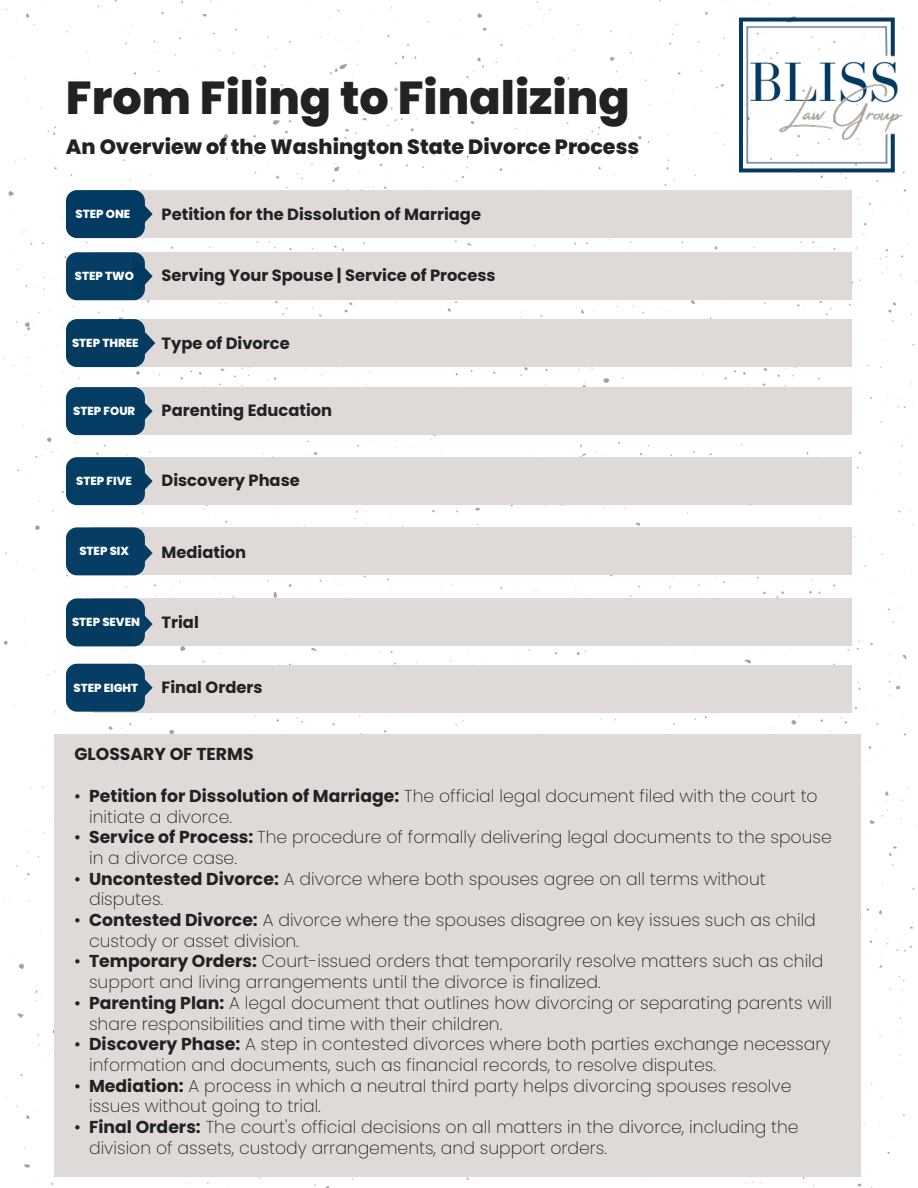
<style>
.page{position:relative;width:918px;height:1188px;background:#fff}
.page>*{position:absolute;margin:0;border:0;box-sizing:border-box;transform-origin:0 0}
.t1{font:800 46.2px "Poppins";color:#222}
.t2{font:800 20.7px "Poppins";color:#222}
.t3{font:200 17.25px/20.7px "Poppins";color:#222}
.t4{font:700 17.25px "Poppins";color:#222}
.t5{font:700 16.35px "Poppins";color:#222}
.t6{font:800 11.7px "Poppins";color:#fff}
.s1{font-family:"Times New Roman";font-weight:400}
.s2{font-weight:700}
</style>
<div class="page">
<img style="left:5px;top:0;width:911px;height:1188px">
<img style="left:739px;top:13px;width:164px;height:164px">
<div style="left:93px;top:190px;width:759px;height:48px;background:#dfdad7"></div>
<svg style="left:66px;top:190px;width:87px;height:48px"></svg>
<div style="left:93px;top:252px;width:759px;height:48px;background:#dfdad7"></div>
<svg style="left:66px;top:252px;width:87px;height:48px"></svg>
<div style="left:93px;top:319px;width:759px;height:48px;background:#dfdad7"></div>
<svg style="left:66px;top:319px;width:89px;height:48px"></svg>
<div style="left:93px;top:387px;width:759px;height:48px;background:#dfdad7"></div>
<svg style="left:66px;top:387px;width:87px;height:48px"></svg>
<div style="left:93px;top:457px;width:759px;height:48px;background:#dfdad7"></div>
<svg style="left:66px;top:457px;width:87px;height:48px"></svg>
<div style="left:93px;top:527px;width:759px;height:48px;background:#dfdad7"></div>
<svg style="left:66px;top:527px;width:87px;height:48px"></svg>
<div style="left:93px;top:598px;width:759px;height:48px;background:#dfdad7"></div>
<svg style="left:66px;top:598px;width:87px;height:48px"></svg>
<div style="left:93px;top:665px;width:759px;height:48px;background:#dfdad7"></div>
<svg style="left:66px;top:664px;width:87px;height:48px"></svg>
<div style="left:54px;top:734px;width:806px;height:442px;background:#dfdad7"></div>
<h1 class="t1" style="left:66px;top:71px;width:565px">From Filing to Finalizing</h1>
<p class="t2" style="left:66px;top:135px;width:575px">An Overview of the Washington State Divorce Process</p>
<p class="t6" style="left:75px;top:207px;width:56px">STEP ONE</p>
<p class="t5" style="left:162px;top:204px;width:321px">Petition for the Dissolution of Marriage</p>
<p class="t6" style="left:75px;top:269px;width:61px">STEP TWO</p>
<p class="t5" style="left:162px;top:265px;width:336px">Serving Your Spouse | Service of Process</p>
<p class="t6" style="left:72px;top:336px;width:68px">STEP THREE</p>
<p class="t5" style="left:162px;top:334px;width:130px">Type of Divorce</p>
<p class="t6" style="left:73px;top:404px;width:64px">STEP FOUR</p>
<p class="t5" style="left:162px;top:400px;width:172px">Parenting Education</p>
<p class="t6" style="left:76px;top:474px;width:57px">STEP FIVE</p>
<p class="t5" style="left:162px;top:471px;width:140px">Discovery Phase</p>
<p class="t6" style="left:79px;top:544px;width:51px">STEP SIX</p>
<p class="t5" style="left:162px;top:543px;width:86px">Mediation</p>
<p class="t6" style="left:72px;top:616px;width:70px">STEP SEVEN</p>
<p class="t5" style="left:162px;top:613px;width:39px">Trial</p>
<p class="t6" style="left:73px;top:681px;width:66px">STEP EIGHT</p>
<p class="t5" style="left:162px;top:678px;width:102px">Final Orders</p>
<p class="t4" style="left:74px;top:744px;width:181px">GLOSSARY OF TERMS</p>
<p class="t3" style="left:89px;top:786px;width:730px;text-indent:-15px"><span class="s1">•</span> <span class="s2">Petition for Dissolution of Marriage:</span> The official legal document filed with the court to initiate a divorce.</p>
<p class="t3" style="left:89px;top:827px;width:744px;text-indent:-15px"><span class="s1">•</span> <span class="s2">Service of Process:</span> The procedure of formally delivering legal documents to the spouse in a divorce case.</p>
<p class="t3" style="left:89px;top:868px;width:678px;text-indent:-15px"><span class="s1">•</span> <span class="s2">Uncontested Divorce:</span> A divorce where both spouses agree on all terms without disputes.</p>
<p class="t3" style="left:89px;top:910px;width:728px;text-indent:-15px"><span class="s1">•</span> <span class="s2">Contested Divorce:</span> A divorce where the spouses disagree on key issues such as child custody or asset division.</p>
<p class="t3" style="left:89px;top:951px;width:736px;text-indent:-15px"><span class="s1">•</span> <span class="s2">Temporary Orders:</span> Court-issued orders that temporarily resolve matters such as child support and living arrangements until the divorce is finalized.</p>
<p class="t3" style="left:89px;top:993px;width:745px;text-indent:-15px"><span class="s1">•</span> <span class="s2">Parenting Plan:</span> A legal document that outlines how divorcing or separating parents will share responsibilities and time with their children.</p>
<p class="t3" style="left:89px;top:1034px;width:743px;text-indent:-15px"><span class="s1">•</span> <span class="s2">Discovery Phase:</span> A step in contested divorces where both parties exchange necessary information and documents, such as financial records, to resolve disputes.</p>
<p class="t3" style="left:89px;top:1075px;width:704px;text-indent:-15px"><span class="s1">•</span> <span class="s2">Mediation:</span> A process in which a neutral third party helps divorcing spouses resolve issues without going to trial.</p>
<p class="t3" style="left:89px;top:1117px;width:711px;text-indent:-15px"><span class="s1">•</span> <span class="s2">Final Orders:</span> The court's official decisions on all matters in the divorce, including the division of assets, custody arrangements, and support orders.</p>
</div>
